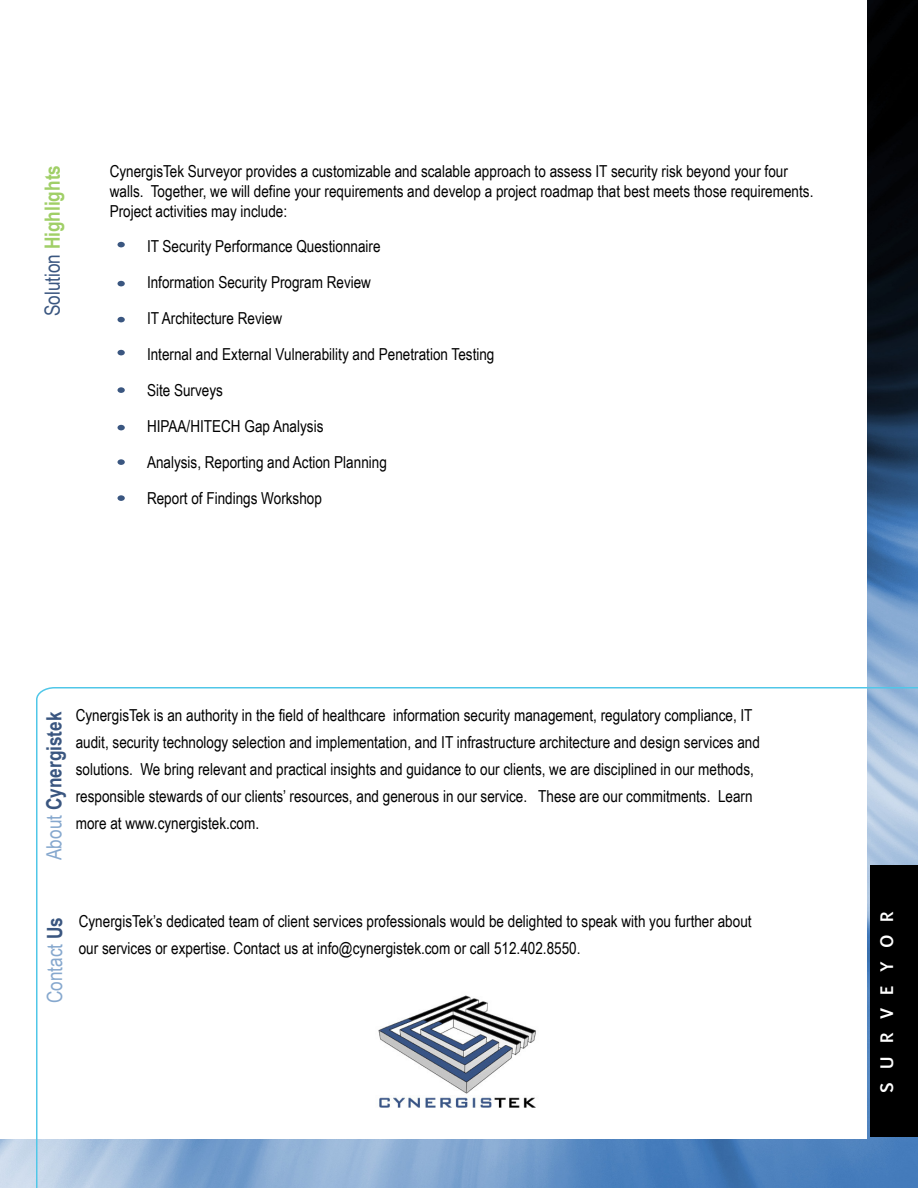
<style>
.page{position:relative;width:918px;height:1188px;background:#fff}
.page>*{position:absolute;margin:0;border:0;box-sizing:border-box;transform-origin:0 0}
.t1{font:700 21px "Arial Narrow";color:#a0cf67}
.t2{font:700 21px "Arial Narrow";color:#3a5680}
.t3{font:21px "Arial Narrow";color:#86a8ce}
.t4{font:16.5px/36px "Arial Narrow";color:#000}
.t5{font:700 16.5px "Euphemia UCAS";letter-spacing:.8em;color:#fff}
.s1{font-weight:400;color:#3a5680}
.s2{font-weight:400;color:#86a8ce}
.s3{font-weight:700;color:#3a5680}
</style>
<div class="page">
<img style="left:0;top:0;width:918px;height:1188px">
<div style="left:0;top:0;width:867px;height:1138px;background:#fff"></div>
<svg style="left:35px;top:686px;width:883px;height:502px"></svg>
<div style="left:118px;top:459px;width:7px;height:6px;background:#3a5680;border-radius:50%"></div>
<svg style="left:118px;top:425px;width:7px;height:5px"></svg>
<div style="left:118px;top:387px;width:7px;height:6px;background:#3a5680;border-radius:50%"></div>
<svg style="left:118px;top:281px;width:7px;height:5px"></svg>
<svg style="left:118px;top:317px;width:7px;height:5px"></svg>
<svg style="left:118px;top:350px;width:7px;height:5px"></svg>
<svg style="left:118px;top:242px;width:7px;height:5px"></svg>
<div style="left:118px;top:495px;width:7px;height:6px;background:#3a5680;border-radius:50%"></div>
<p class="t1" style="left:40px;top:316px;width:153px;rotate:-90deg"><span class="s1">Solution</span> Highlights</p>
<p class="t4" style="left:110px;top:161px;width:705px;line-height:19.8px">CynergisTek Surveyor provides a customizable and scalable approach to assess IT security risk beyond your four walls. Together, we will define your requirements and develop a project roadmap that best meets those requirements.<br>Project activities may include:</p>
<p class="t4" style="left:147px;top:228px;width:349px">IT Security Performance Questionnaire<br>Information Security Program Review<br>IT Architecture Review<br>Internal and External Vulnerability and Penetration Testing Site Surveys<br>HIPAA/HITECH Gap Analysis<br>Analysis, Reporting and Action Planning<br>Report of Findings Workshop</p>
<p class="t2" style="left:42px;top:860px;width:150px;rotate:-90deg"><span class="s2">About</span> Cynergistek</p>
<p class="t4" style="left:76px;top:702px;width:686px;line-height:27px">CynergisTek is an authority in the field of healthcare information security management, regulatory compliance, IT audit, security technology selection and implementation, and IT infrastructure architecture and design services and solutions. We bring relevant and practical insights and guidance to our clients, we are disciplined in our methods, responsible stewards of our clients’ resources, and generous in our service. These are our commitments. Learn more at www.cynergistek.com.</p>
<p class="t3" style="left:43px;top:1003px;width:88px;rotate:-90deg">Contact <span class="s3">Us</span></p>
<p class="t4" style="left:79px;top:907px;width:674px;line-height:27px">CynergisTek’s dedicated team of client services professionals would be delighted to speak with you further about our services or expertise. Contact us at info@cynergistek.com or call 512.402.8550.</p>
<p class="t5" style="left:875px;top:1093px;width:183px;rotate:-90deg">SURVEYOR</p>
</div>
